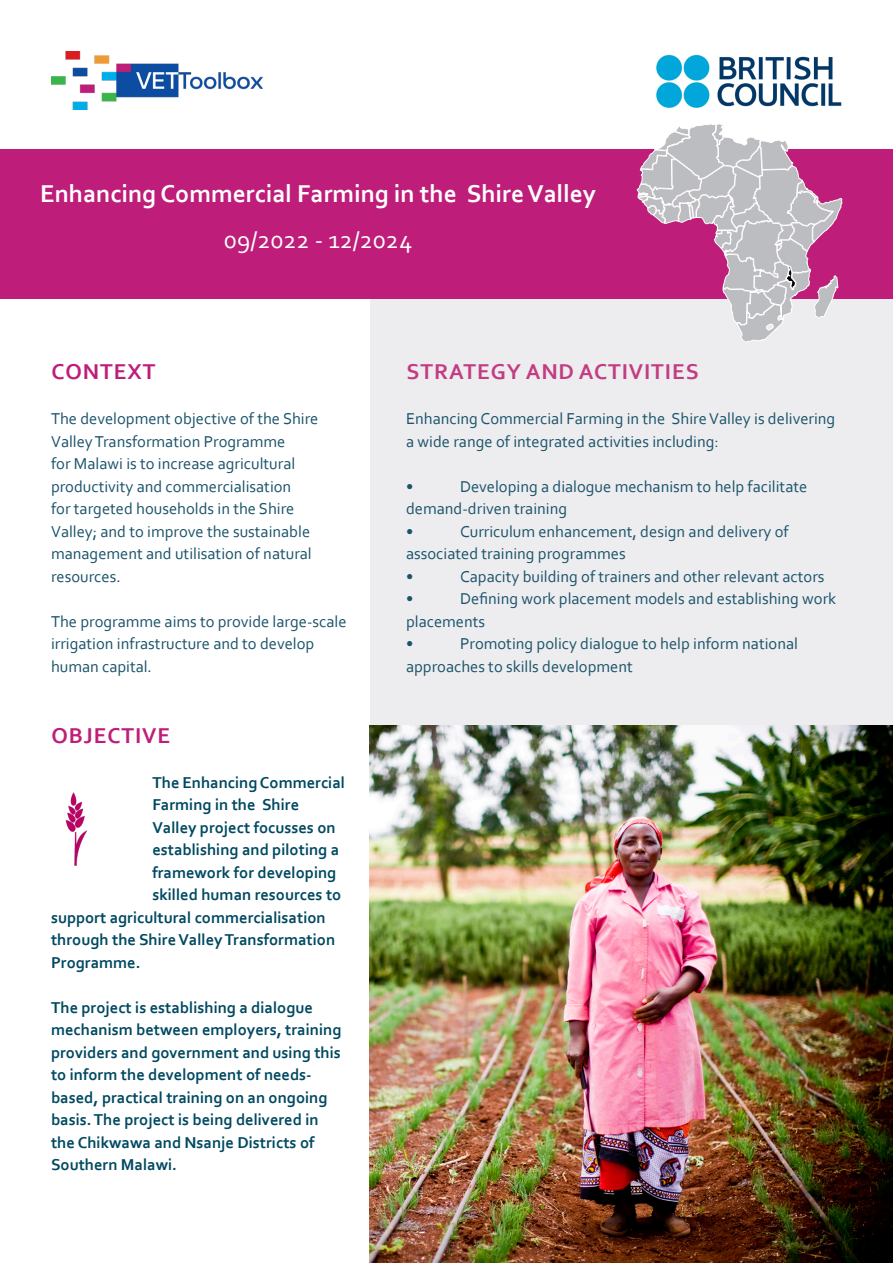
<style>
.page{position:relative;width:893px;height:1263px;background:#fff}
.page>*{position:absolute;margin:0;border:0;box-sizing:border-box;transform-origin:0 0}
.t1{font:700 25.5px "Corbel";color:#fff}
.t2{font:25.5px "Corbel";color:#fff}
.t3{font:700 22.5px "Corbel";letter-spacing:.04em;color:#c33c82}
.t4{font:700 22.5px "Corbel";letter-spacing:.04em;color:#be1e79}
.t5{font:16.5px/22.5px "Corbel";color:#1b536a}
.t6{font:700 16.5px/22.5px "Corbel";color:#014961}
</style>
<div class="page">
<div style="left:370px;top:283px;width:523px;height:980px;background:#ececee"></div>
<div style="left:0;top:149px;width:893px;height:149px;background:#be1e79"></div>
<img style="left:51px;top:51px;width:211px;height:58px">
<svg style="left:637px;top:124px;width:205px;height:218px"></svg>
<img style="left:65px;top:792px;width:23px;height:74px">
<img style="left:656px;top:55px;width:186px;height:53px">
<img style="left:370px;top:726px;width:523px;height:537px">
<p class="t1" style="left:40px;top:178px;width:557px">Enhancing Commercial Farming in the Shire Valley</p>
<p class="t2" style="left:224px;top:224px;width:190px">09/2022 - 12/2024</p>
<p class="t4" style="left:51px;top:358px;width:106px">CONTEXT</p>
<p class="t5" style="left:51px;top:407px;width:269px">The development objective of the Shire Valley Transformation Programme<br>for Malawi is to increase agricultural productivity and commercialisation<br>for targeted households in the Shire Valley; and to improve the sustainable management and utilisation of natural resources.</p>
<p class="t5" style="left:51px;top:610px;width:297px">The programme aims to provide large-scale irrigation infrastructure and to develop human capital.</p>
<p class="t4" style="left:51px;top:721px;width:120px">OBJECTIVE</p>
<p class="t6" style="left:152px;top:770px;width:194px">The Enhancing Commercial</p>
<p class="t6" style="left:152px;top:793px;width:148px">Farming in the Shire</p>
<p class="t6" style="left:152px;top:815px;width:185px">Valley project focusses on</p>
<p class="t6" style="left:152px;top:838px;width:188px">establishing and piloting a</p>
<p class="t6" style="left:152px;top:860px;width:185px">framework for developing</p>
<p class="t6" style="left:152px;top:883px;width:191px">skilled human resources to</p>
<p class="t6" style="left:51px;top:905px;width:276px">support agricultural commercialisation</p>
<p class="t6" style="left:51px;top:928px;width:286px">through the Shire Valley Transformation</p>
<p class="t6" style="left:51px;top:950px;width:91px">Programme.</p>
<p class="t6" style="left:51px;top:995px;width:292px">The project is establishing a dialogue mechanism between employers, training providers and government and using this to inform the development of needs&shy;based, practical training on an ongoing basis. The project is being delivered in the Chikwawa and Nsanje Districts of Southern Malawi.</p>
<p class="t3" style="left:407px;top:358px;width:294px">STRATEGY AND ACTIVITIES</p>
<p class="t5" style="left:406px;top:407px;width:431px">Enhancing Commercial Farming in the Shire Valley is delivering a wide range of integrated activities including:</p>
<p class="t5" style="left:406px;top:475px;width:9px">•</p>
<p class="t5" style="left:406px;top:475px;width:403px;text-indent:54px">Developing a dialogue mechanism to help facilitate demand-driven training</p>
<p class="t5" style="left:406px;top:520px;width:9px">•</p>
<p class="t5" style="left:406px;top:520px;width:384px;text-indent:54px">Curriculum enhancement, design and delivery of associated training programmes</p>
<p class="t5" style="left:406px;top:565px;width:9px">•</p>
<p class="t5" style="left:460px;top:565px;width:366px">Capacity building of trainers and other relevant actors</p>
<p class="t5" style="left:406px;top:587px;width:9px">•</p>
<p class="t5" style="left:406px;top:587px;width:432px;text-indent:54px">Defining work placement models and establishing work placements</p>
<p class="t5" style="left:406px;top:632px;width:9px">•</p>
<p class="t5" style="left:406px;top:632px;width:393px;text-indent:54px">Promoting policy dialogue to help inform national approaches to skills development</p>
</div>
